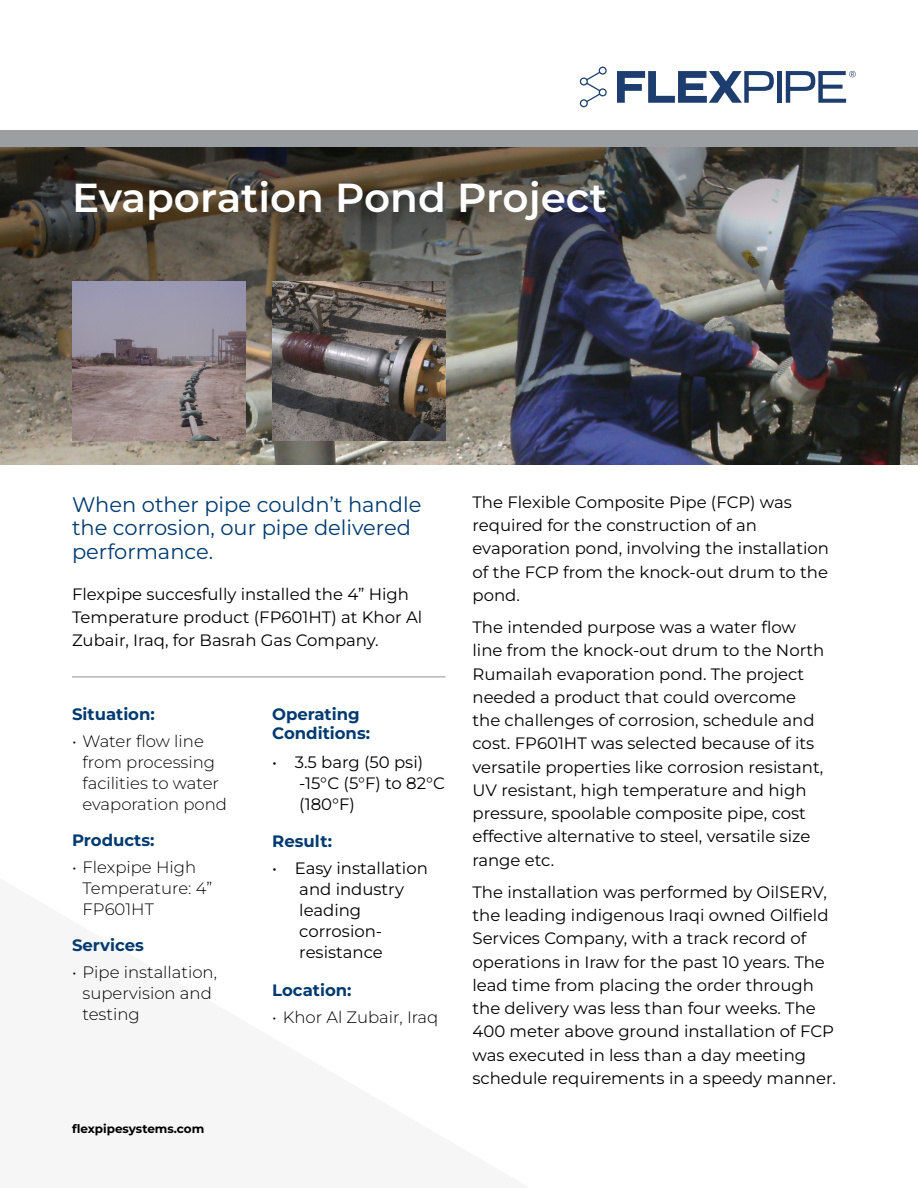
<style>
.page{position:relative;width:918px;height:1188px;background:#fff}
.page>*{position:absolute;margin:0;border:0;box-sizing:border-box;transform-origin:0 0}
.t1{font:600 40.5px "Montserrat";color:#fff}
.t2{font:21px/23.2px "Montserrat";color:#003a70}
.t3{font:16.5px/23.2px "Montserrat";color:#000}
.t4{font:300 16.5px/21px "Montserrat";color:#000}
.t5{font:700 16.5px/19.5px "Montserrat";color:#003a70}
.t6{font:700 12px "Montserrat";color:#000}
</style>
<div class="page">
<div style="left:0;top:130px;width:918px;height:18px;background:#9c9fa1"></div>
<svg style="left:580px;top:67px;width:27px;height:40px"></svg>
<svg style="left:617px;top:71px;width:157px;height:32px"></svg>
<hr style="left:777px;top:71px;width:4px;height:32px;background:#1c3d6e">
<svg style="left:786px;top:71px;width:70px;height:32px"></svg>
<img style="left:0;top:441px;width:918px;height:24px">
<img style="left:0;top:148px;width:918px;height:293px">
<hr style="left:72px;top:676px;width:374px;height:1px;background:#9c9fa1">
<img style="left:72px;top:282px;width:173px;height:159px">
<img style="left:272px;top:282px;width:174px;height:159px">
<h1 class="t1" style="left:72px;top:169px;width:536px">Evaporation Pond Project</h1>
<p class="t2" style="left:72px;top:493px;width:351px">When other pipe couldn’t handle the corrosion, our pipe delivered performance.</p>
<p class="t3" style="left:72px;top:582px;width:352px">Flexpipe succesfully installed the 4” High<br>Temperature product (FP601HT) at Khor Al<br>Zubair, Iraq, for Basrah Gas Company.</p>
<p class="t5" style="left:72px;top:704px;width:84px">Situation:</p>
<p class="t4" style="left:82px;top:730px;width:146px;text-indent:-10px">• Water flow line from processing facilities to water evaporation pond</p>
<p class="t5" style="left:72px;top:830px;width:84px">Products:</p>
<p class="t4" style="left:82px;top:856px;width:131px;text-indent:-10px">• Flexpipe High<br>Temperature: 4”<br>FP601HT</p>
<p class="t5" style="left:72px;top:935px;width:73px">Services</p>
<p class="t4" style="left:82px;top:961px;width:136px;text-indent:-10px">• Pipe installation, supervision and testing</p>
<p class="t6" style="left:72px;top:1120px;width:134px">flexpipesystems.com</p>
<p class="t5" style="left:272px;top:704px;width:99px">Operating<br>Conditions:</p>
<p class="t3" style="left:299px;top:751px;width:147px;line-height:21px;text-indent:-27px">• 3.5 barg (50 psi) -15°C (5°F) to 82°C (180°F)</p>
<p class="t5" style="left:272px;top:831px;width:61px">Result:</p>
<p class="t3" style="left:299px;top:858px;width:130px;line-height:21px;text-indent:-27px">• Easy installation and industry leading corrosion&shy;resistance</p>
<p class="t5" style="left:272px;top:980px;width:81px">Location:</p>
<p class="t4" style="left:272px;top:1006px;width:168px">• Khor Al Zubair, Iraq</p>
<p class="t3" style="left:473px;top:490px;width:358px">The Flexible Composite Pipe (FCP) was required for the construction of an evaporation pond, involving the installation of the FCP from the knock-out drum to the pond.</p>
<p class="t3" style="left:473px;top:615px;width:353px">The intended purpose was a water flow line from the knock-out drum to the North Rumailah evaporation pond. The project needed a product that could overcome the challenges of corrosion, schedule and cost. FP601HT was selected because of its versatile properties like corrosion resistant, UV resistant, high temperature and high pressure, spoolable composite pipe, cost effective alternative to steel, versatile size range etc.</p>
<p class="t3" style="left:473px;top:880px;width:365px">The installation was performed by OilSERV, the leading indigenous Iraqi owned Oilfield Services Company, with a track record of operations in Iraw for the past 10 years. The lead time from placing the order through the delivery was less than four weeks. The 400 meter above ground installation of FCP was executed in less than a day meeting schedule requirements in a speedy manner.</p>
</div>
